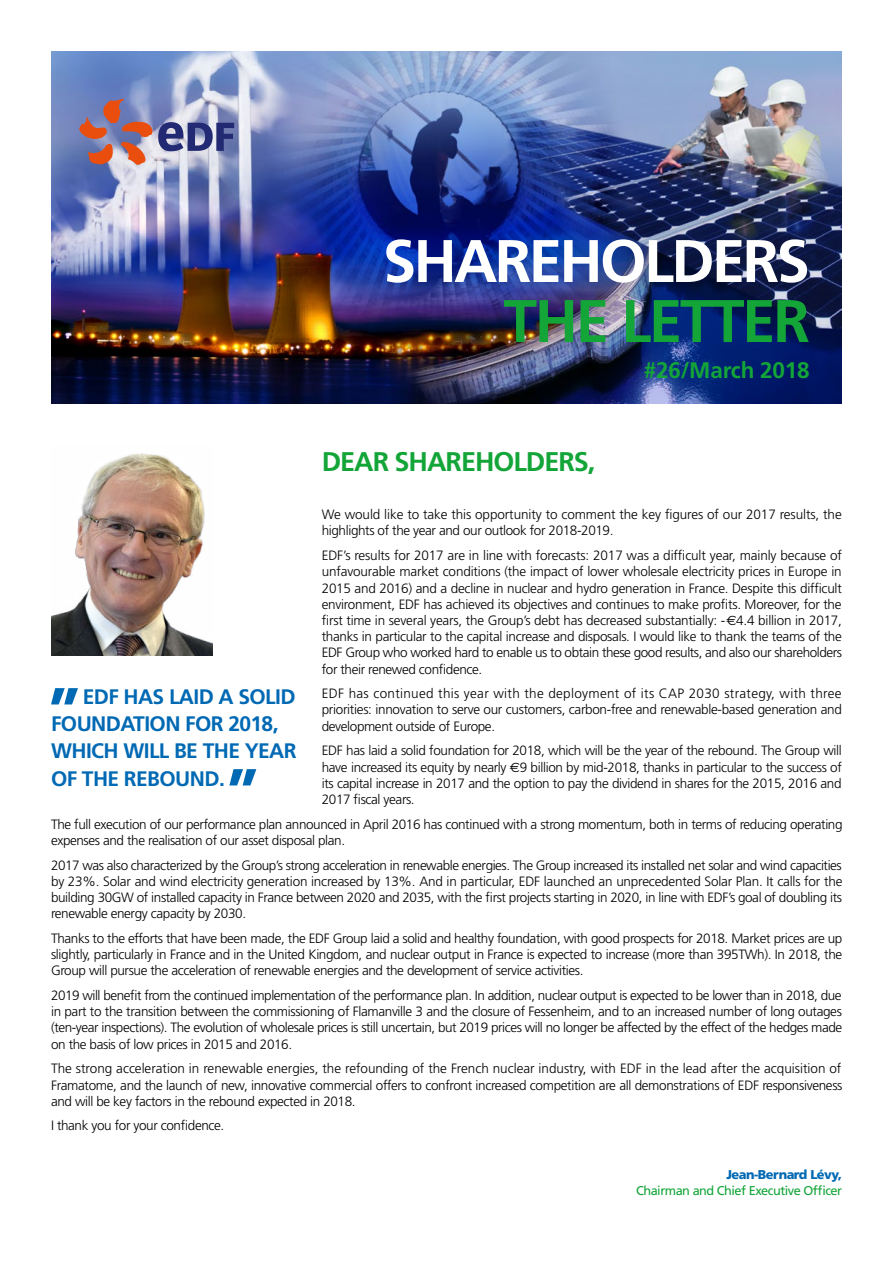
<style>
.page{position:relative;width:893px;height:1263px;background:#fff}
.page>*{position:absolute;margin:0;border:0;box-sizing:border-box;transform-origin:0 0}
.t1{font:700 60px/60px "Frutiger";letter-spacing:-.045em;color:#fff;text-align:right}
.t2{font:700 27px "Frutiger";letter-spacing:-.04em;color:#13a538}
.custom{font:700 22.5px "Frutiger";letter-spacing:-.01em;color:#13a538}
.t3{font:700 21px/27px "Frutiger";letter-spacing:-.03em;color:#0069b4}
.t4{font:300 13.5px/16.2px "Frutiger";letter-spacing:-.03em;color:#000;text-align:justify}
.t5{font:300 13.5px/16.2px "Frutiger";letter-spacing:-.005em;color:#000}
.t6{font:12.75px "Frutiger";letter-spacing:-.04em;color:#13a538}
.custom-2{font:900 12.75px "Frutiger";letter-spacing:-.04em;color:#0069b4}
.s1{color:#13a538}
.s2{font-family:"Euro Sans";font-weight:400}
</style>
<div class="page">
<img style="left:51px;top:51px;width:791px;height:353px">
<svg style="left:51px;top:688px;width:27px;height:16px"></svg>
<svg style="left:229px;top:769px;width:27px;height:16px"></svg>
<img style="left:51px;top:453px;width:162px;height:202px">
<svg style="left:79px;top:99px;width:155px;height:66px;background:#9b8ba4"></svg>
<h1 class="t1" style="left:383px;top:231px;width:429px">SHAREHOLDERS<br><span class="s1">THE LETTER</span></h1>
<p class="custom" style="left:644px;top:357px;width:168px">#26/March 2018</p>
<p class="t2" style="left:322px;top:445px;width:275px">DEAR SHAREHOLDERS,</p>
<p class="t5" style="left:322px;top:506px;width:521px">We would like to take this opportunity to comment the key figures of our 2017 results, the highlights of the year and our outlook for 2018-2019.</p>
<p class="t4" style="left:322px;top:547px;width:522px">EDF’s results for 2017 are in line with forecasts: 2017 was a difficult year, mainly because of unfavourable market conditions (the impact of lower wholesale electricity prices in Europe in 2015 and 2016) and a decline in nuclear and hydro generation in France. Despite this difficult environment, EDF has achieved its objectives and continues to make profits. Moreover, for the first time in several years, the Group’s debt has decreased substantially: -<span class="s2">€</span>4.4 billion in 2017, thanks in particular to the capital increase and disposals. I would like to thank the teams of the EDF Group who worked hard to enable us to obtain these good results, and also our shareholders for their renewed confidence.</p>
<p class="t4" style="left:322px;top:685px;width:522px">EDF has continued this year with the deployment of its CAP 2030 strategy, with three priorities: innovation to serve our customers, carbon-free and renewable-based generation and development outside of Europe.</p>
<p class="t4" style="left:322px;top:742px;width:522px">EDF has laid a solid foundation for 2018, which will be the year of the rebound. The Group will have increased its equity by nearly <span class="s2">€</span>9 billion by mid-2018, thanks in particular to the success of its capital increase in 2017 and the option to pay the dividend in shares for the 2015, 2016 and 2017 fiscal years.</p>
<p class="t4" style="left:51px;top:816px;width:793px">The full execution of our performance plan announced in April 2016 has continued with a strong momentum, both in terms of reducing operating expenses and the realisation of our asset disposal plan.</p>
<p class="t4" style="left:51px;top:857px;width:793px">2017 was also characterized by the Group’s strong acceleration in renewable energies. The Group increased its installed net solar and wind capacities by 23%. Solar and wind electricity generation increased by 13%. And in particular, EDF launched an unprecedented Solar Plan. It calls for the building 30GW of installed capacity in France between 2020 and 2035, with the first projects starting in 2020, in line with EDF’s goal of doubling its renewable energy capacity by 2030.</p>
<p class="t4" style="left:51px;top:930px;width:793px">Thanks to the efforts that have been made, the EDF Group laid a solid and healthy foundation, with good prospects for 2018. Market prices are up slightly, particularly in France and in the United Kingdom, and nuclear output in France is expected to increase (more than 395TWh). In 2018, the Group will pursue the acceleration of renewable energies and the development of service activities.</p>
<p class="t4" style="left:51px;top:987px;width:793px">2019 will benefit from the continued implementation of the performance plan. In addition, nuclear output is expected to be lower than in 2018, due in part to the transition between the commissioning of Flamanville 3 and the closure of Fessenheim, and to an increased number of long outages (ten-year inspections). The evolution of wholesale prices is still uncertain, but 2019 prices will no longer be affected by the effect of the hedges made on the basis of low prices in 2015 and 2016.</p>
<p class="t4" style="left:51px;top:1060px;width:793px">The strong acceleration in renewable energies, the refounding of the French nuclear industry, with EDF in the lead after the acquisition of Framatome, and the launch of new, innovative commercial offers to confront increased competition are all demonstrations of EDF responsiveness and will be key factors in the rebound expected in 2018.</p>
<p class="t4" style="left:51px;top:1118px;width:175px">I thank you for your confidence.</p>
<p class="custom-2" style="left:726px;top:1167px;width:117px">Jean-Bernard Lévy,</p>
<p class="t6" style="left:636px;top:1183px;width:208px">Chairman and Chief Executive Officer</p>
<p class="t3" style="left:51px;top:683px;width:247px;text-indent:32px">EDF HAS LAID A SOLID<br>FOUNDATION FOR 2018,<br>WHICH WILL BE THE YEAR<br>OF THE REBOUND.</p>
</div>
